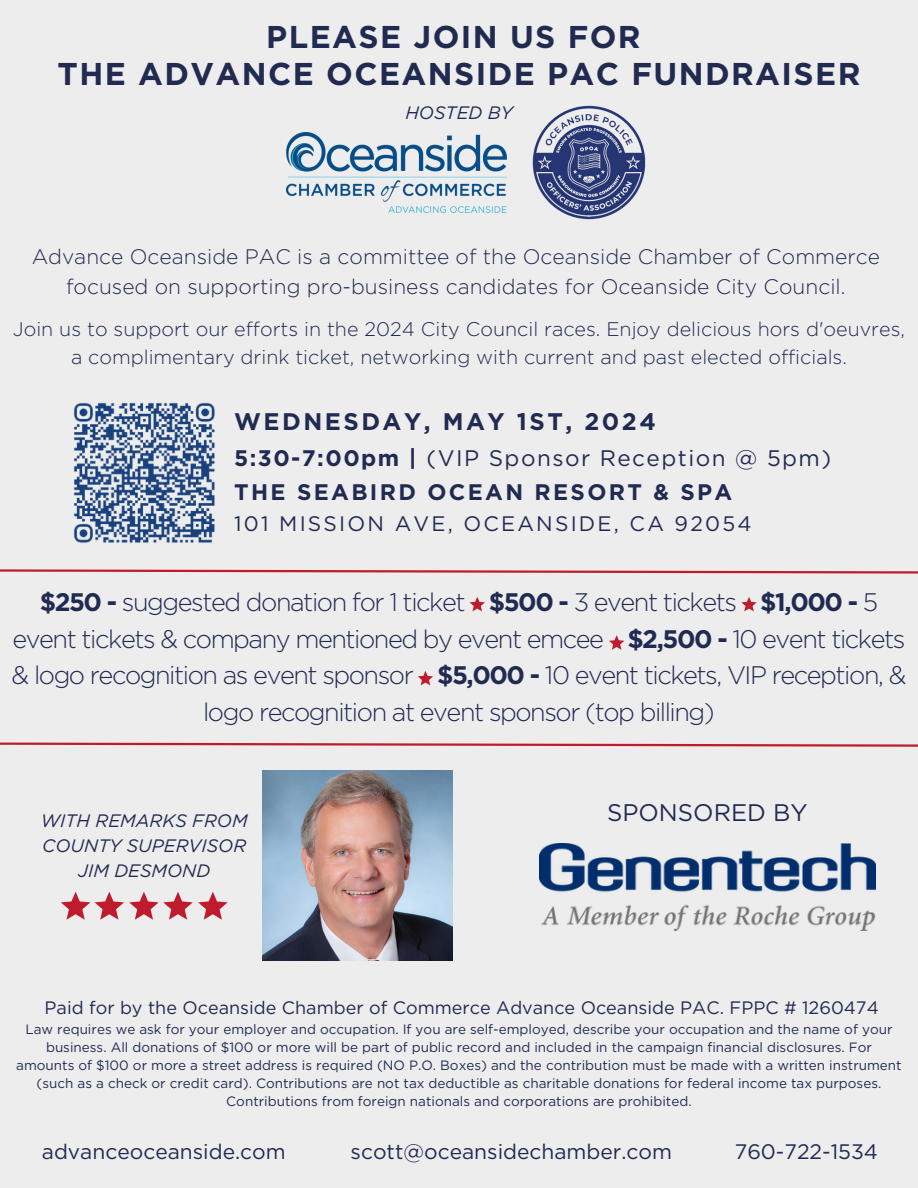
<style>
.page{position:relative;width:918px;height:1188px;background:#ededed}
.page>*{position:absolute;margin:0;border:0;box-sizing:border-box;transform-origin:0 0}
.t1{font:700 31.5px/37.2px "Gotham";letter-spacing:.045em;color:#212b52;text-align:center}
.t2{font:300 25.35px/36.6px "Gotham";letter-spacing:-.055em;color:#212b52;text-align:center}
.t3{font:700 24px "Gotham";letter-spacing:.105em;color:#212b52}
.t4{font:24px "Gotham";color:#212b52}
.t5{font:700 22.5px/33.8px "Gotham";letter-spacing:.105em;color:#212b52}
.t6{font:300 21px/29.2px "Gotham";color:#212b52;text-align:center}
.t7{font:21px "Gotham";color:#212b52}
.t8{font:21px "Gotham";letter-spacing:.105em;color:#212b52}
.t9{font:300 19.65px/27.6px "Gotham";color:#212b52;text-align:center}
.t10{font:18px "Gotham";color:#212b52}
.t11{font:italic 18px/24.8px "Gotham";color:#212b52;text-align:center}
.t12{font:13.5px/18px "Gotham";color:#212b52;text-align:center}
.s1{font-weight:400}
.s2{font-weight:700}
</style>
<div class="page">
<img style="left:540px;top:843px;width:335px;height:87px">
<svg style="left:0;top:742px;width:918px;height:5px"></svg>
<svg style="left:0;top:569px;width:918px;height:5px"></svg>
<svg style="left:741px;top:597px;width:16px;height:14px"></svg>
<svg style="left:418px;top:671px;width:15px;height:14px"></svg>
<svg style="left:470px;top:597px;width:15px;height:14px"></svg>
<svg style="left:609px;top:635px;width:15px;height:15px"></svg>
<img style="left:532px;top:105px;width:114px;height:115px">
<img style="left:262px;top:770px;width:191px;height:190px">
<img style="left:286px;top:133px;width:221px;height:80px">
<svg style="left:61px;top:892px;width:131px;height:28px"></svg>
<svg style="left:198px;top:892px;width:29px;height:28px"></svg>
<img style="left:74px;top:402px;width:141px;height:141px">
<p class="t1" style="left:58px;top:18px;width:804px">PLEASE JOIN US FOR<br>THE ADVANCE OCEANSIDE PAC FUNDRAISER</p>
<p class="t11" style="left:405px;top:100px;width:109px">HOSTED BY</p>
<p class="t6" style="left:32px;top:242px;width:850px">Advance Oceanside PAC is a committee of the Oceanside Chamber of Commerce focused on supporting pro-business candidates for Oceanside City Council.</p>
<p class="t9" style="left:13px;top:315px;width:894px">Join us to support our efforts in the 2024 City Council races. Enjoy delicious hors d'oeuvres, a complimentary drink ticket, networking with current and past elected officials.</p>
<h3 class="t3" style="left:234px;top:407px;width:423px">WEDNESDAY, MAY 1ST, 2024</h3>
<h3 class="t5" style="left:234px;top:441px;width:598px">5:30-7:00pm | <span class="s1">(VIP Sponsor Reception @ 5pm)<br></span>THE SEABIRD OCEAN RESORT &amp; SPA</h3>
<h3 class="t8" style="left:234px;top:511px;width:519px">101 MISSION AVE, OCEANSIDE, CA 92054</h3>
<p class="t2" style="left:12px;top:584px;width:896px"><span class="s2">$250 -</span> suggested donation for 1 ticket <span class="s2">$500 -</span> 3 event tickets <span class="s2">$1,000 -</span> 5 event tickets &amp; company mentioned by event emcee <span class="s2">$2,500 -</span> 10 event tickets &amp; logo recognition as event sponsor <span class="s2">$5,000 -</span> 10 event tickets, VIP reception, &amp; logo recognition at event sponsor (top billing)</p>
<h5 class="t11" style="left:41px;top:808px;width:209px">WITH REMARKS FROM<br>COUNTY SUPERVISOR<br>JIM DESMOND</h5>
<p class="t4" style="left:607px;top:798px;width:202px">SPONSORED BY</p>
<p class="t10" style="left:45px;top:997px;width:836px">Paid for by the Oceanside Chamber of Commerce Advance Oceanside PAC. FPPC # 1260474</p>
<p class="t12" style="left:16px;top:1020px;width:887px">Law requires we ask for your employer and occupation. If you are self-employed, describe your occupation and the name of your business. All donations of $100 or more will be part of public record and included in the campaign financial disclosures. For amounts of $100 or more a street address is required (NO P.O. Boxes) and the contribution must be made with a written instrument (such as a check or credit card). Contributions are not tax deductible as charitable donations for federal income tax purposes.<br>Contributions from foreign nationals and corporations are prohibited.</p>
<p class="t7" style="left:42px;top:1139px;width:245px">advanceoceanside.com</p>
<h6 class="t7" style="left:351px;top:1139px;width:323px">scott@oceansidechamber.com</h6>
<p class="t7" style="left:735px;top:1139px;width:145px">760-722-1534</p>
</div>
